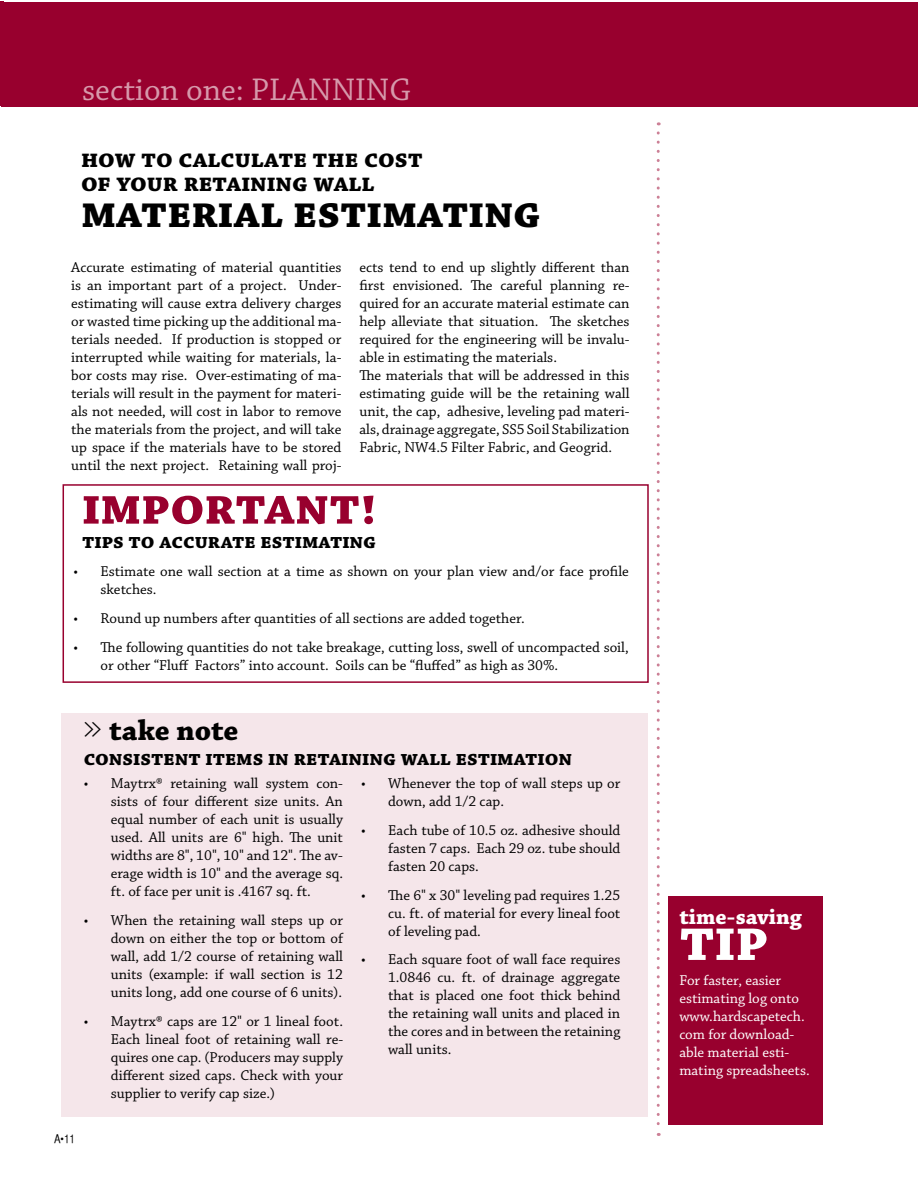
<style>
.page{position:relative;width:918px;height:1188px;background:#fff}
.page>*{position:absolute;margin:0;border:0;box-sizing:border-box;transform-origin:0 0}
.t1{font:700 60px "Chaparral Pro";color:#fff}
.t2{font:700 52.5px "Chaparral Pro";color:#98002e}
.t3{font:700 45px "Chaparral Pro";color:#000}
.t4{font:33px "Chaparral Pro";color:#d699ab}
.t5{font:700 30px "Chaparral Pro";color:#000}
.t6{font:700 25.5px/24px "Chaparral Pro";color:#000}
.t7{font:700 22.5px "Chaparral Pro";color:#fff}
.t8{font:700 21px "Chaparral Pro";color:#000}
.t9{font:15px/18px "Chaparral Pro";color:#000;text-align:justify}
.t10{font:15px/18px "Chaparral Pro";color:#fff}
.t11{font:12px "Helvetica CY Plain";color:#000}
.s1{font-family:"Letter Gothic Std";font-weight:400}
</style>
<div class="page">
<hr style="left:0;top:2px;width:3px;height:104px;background:#98002e">
<div style="left:1px;top:2px;width:917px;height:104px;background:#98002e"></div>
<svg style="left:657px;top:133px;width:3px;height:1003px"></svg>
<div style="left:63px;top:484px;width:586px;height:199px;border:2px solid #98002e"></div>
<div style="left:669px;top:897px;width:154px;height:228px;background:#98002e"></div>
<div style="left:62px;top:713px;width:586px;height:403px;background:#f5e6ea"></div>
<p class="t4" style="left:82px;top:71px;width:331px">section one: PLANNING</p>
<p class="t6" style="left:81px;top:147px;width:343px">how to calculate the cost of your retaining wall</p>
<p class="t3" style="left:81px;top:186px;width:461px">material estimating</p>
<p class="t9" style="left:71px;top:259px;width:272px">Accurate estimating of material quantities is an important part of a project. Under&shy;estimating will cause extra delivery charges or wasted time picking up the additional ma&shy;terials needed. If production is stopped or interrupted while waiting for materials, la&shy;bor costs may rise. Over-estimating of ma&shy;terials will result in the payment for materi&shy;als not needed, will cost in labor to remove the materials from the project, and will take up space if the materials have to be stored until the next project. Retaining wall proj-</p>
<p class="t9" style="left:359px;top:259px;width:272px;text-align:left">ects tend to end up slightly different than first envisioned. The careful planning re&shy;quired for an accurate material estimate can help alleviate that situation. The sketches required for the engineering will be invalu&shy;able in estimating the materials.<br>The materials that will be addressed in this estimating guide will be the retaining wall unit, the cap, adhesive, leveling pad materi&shy;als, drainage aggregate, SS5 Soil Stabilization Fabric, NW4.5 Filter Fabric, and Geogrid.</p>
<p class="t2" style="left:82px;top:476px;width:296px">important!</p>
<p class="t8" style="left:82px;top:529px;width:296px">tips to accurate estimating</p>
<p class="t9" style="left:101px;top:563px;width:530px;text-indent:-27px">• Estimate one wall section at a time as shown on your plan view and/or face profile sketches.</p>
<p class="t9" style="left:74px;top:610px;width:453px">• Round up numbers after quantities of all sections are added together.</p>
<p class="t9" style="left:101px;top:639px;width:530px;text-indent:-27px">• The following quantities do not take breakage, cutting loss, swell of uncompacted soil, or other “Fluff Factors” into account. Soils can be “fluffed” as high as 30%.</p>
<p class="t5" style="left:84px;top:712px;width:156px"><span class="s1">»</span> take note</p>
<p class="t8" style="left:84px;top:746px;width:490px">consistent items in retaining wall estimation</p>
<p class="t9" style="left:111px;top:775px;width:234px;text-indent:-27px">• Maytrx® retaining wall system con&shy;sists of four different size units. An equal number of each unit is usually used. All units are 6" high. The unit widths are 8", 10", 10" and 12". The av&shy;erage width is 10" and the average sq. ft. of face per unit is .4167 sq. ft.</p>
<p class="t9" style="left:111px;top:912px;width:234px;text-indent:-27px">• When the retaining wall steps up or down on either the top or bottom of wall, add 1/2 course of retaining wall units (example: if wall section is 12 units long, add one course of 6 units).</p>
<p class="t9" style="left:111px;top:1013px;width:234px;text-indent:-27px">• Maytrx® caps are 12" or 1 lineal foot.<br>Each lineal foot of retaining wall re&shy;quires one cap. (Producers may supply different sized caps. Check with your supplier to verify cap size.)</p>
<p class="t9" style="left:388px;top:775px;width:234px;text-indent:-27px">• Whenever the top of wall steps up or down, add 1/2 cap.</p>
<p class="t9" style="left:388px;top:822px;width:234px;text-indent:-27px">• Each tube of 10.5 oz. adhesive should fasten 7 caps. Each 29 oz. tube should fasten 20 caps.</p>
<p class="t9" style="left:388px;top:887px;width:234px;text-indent:-27px">• The 6" x 30" leveling pad requires 1.25 cu. ft. of material for every lineal foot of leveling pad.</p>
<p class="t9" style="left:388px;top:951px;width:234px;text-indent:-27px">• Each square foot of wall face requires 1.0846 cu. ft. of drainage aggregate that is placed one foot thick behind the retaining wall units and placed in the cores and in between the retaining wall units.</p>
<p class="t11" style="left:54px;top:1132px;width:22px">A•11</p>
<p class="t7" style="left:679px;top:904px;width:124px">time-saving</p>
<p class="t1" style="left:679px;top:906px;width:91px">tip</p>
<p class="t10" style="left:679px;top:972px;width:132px">For faster, easier estimating log onto www.hardscapetech. com for download&shy;able material esti&shy;mating spreadsheets.</p>
</div>
